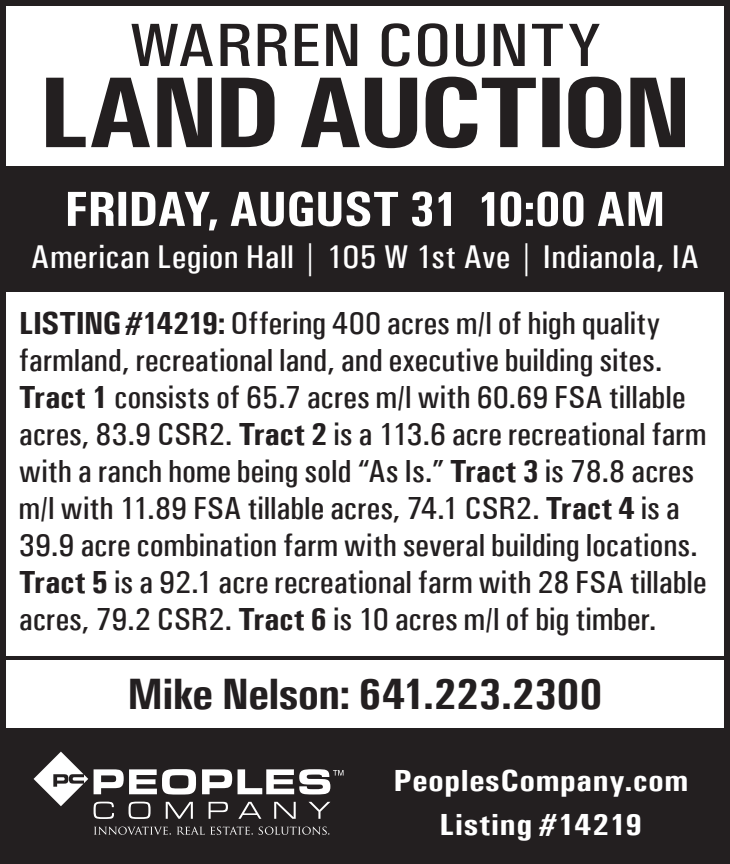
<style>
.page{position:relative;width:730px;height:864px;background:#fff}
.page>*{position:absolute;margin:0;border:0;box-sizing:border-box;transform-origin:0 0}
.t1{font:700 condensed 100.8px "Univers";letter-spacing:-.05em;color:#231f20;scale:1.22 1}
.t2{font:500 condensed 61.2px "Univers";color:#231f20;scale:1.22 1}
.t3{font:700 condensed 49.6px "Univers";letter-spacing:-.025em;color:#fff;scale:1.11 1}
.t4{font:700 condensed 44px "Univers";letter-spacing:-.015em;color:#231f20;scale:1.1 1}
.t5{font:500 condensed 32.8px "Univers";letter-spacing:.01em;color:#fff;scale:1.1 1}
.t6{font:500 condensed 32px/36.8px "Univers";letter-spacing:-.005em;color:#231f20;scale:1.08 1}
.t7{font:700 condensed 30.8px/44px "Univers";letter-spacing:.015em;color:#fff;text-align:center;scale:1.17 1}
.s1{font-weight:700}
</style>
<div class="page">
<div style="left:0;top:0;width:729px;height:864px;border:6px solid #231f20"></div>
<div style="left:0;top:729px;width:729px;height:135px;background:#231f20"></div>
<svg style="left:208px;top:802px;width:20px;height:17px"></svg>
<svg style="left:238px;top:802px;width:23px;height:17px"></svg>
<svg style="left:274px;top:802px;width:21px;height:17px"></svg>
<svg style="left:308px;top:802px;width:22px;height:17px"></svg>
<svg style="left:34px;top:752px;width:162px;height:67px"></svg>
<svg style="left:202px;top:769px;width:141px;height:25px"></svg>
<svg style="left:94px;top:827px;width:23px;height:8px"></svg>
<svg style="left:118px;top:827px;width:9px;height:8px"></svg>
<div style="left:119px;top:827px;width:7px;height:7px;background:#231f20;border-radius:50%"></div>
<svg style="left:128px;top:827px;width:43px;height:8px"></svg>
<svg style="left:177px;top:827px;width:86px;height:8px"></svg>
<svg style="left:265px;top:827px;width:8px;height:8px"></svg>
<div style="left:266px;top:827px;width:6px;height:7px;background:#231f20;border-radius:50%"></div>
<svg style="left:275px;top:827px;width:25px;height:8px"></svg>
<svg style="left:302px;top:827px;width:8px;height:8px"></svg>
<div style="left:303px;top:827px;width:6px;height:7px;background:#231f20;border-radius:50%"></div>
<svg style="left:312px;top:827px;width:17px;height:8px"></svg>
<hr style="left:0;top:656px;width:729px;height:4px;background:#231f20">
<div style="left:0;top:166px;width:729px;height:126px;background:#231f20"></div>
<h2 class="t2" style="left:129px;top:9px;width:388px">WARREN COUNTY</h2>
<h1 class="t1" style="left:37px;top:52px;width:538px">LAND AUCTION</h1>
<h3 class="t3" style="left:64px;top:179px;width:543px">FRIDAY, AUGUST 31 10:00 AM</h3>
<p class="t5" style="left:31px;top:238px;width:608px">American Legion Hall | 105 W 1st Ave | Indianola, IA</p>
<p class="t6" style="left:19px;top:305px;width:637px"><span class="s1">LISTING #14219:</span> Offering 400 acres m/l of high quality farmland, recreational land, and executive building sites.<br><span class="s1">Tract 1</span> consists of 65.7 acres m/l with 60.69 FSA tillable acres, 83.9 CSR2. <span class="s1">Tract 2</span> is a 113.6 acre recreational farm with a ranch home being sold “As Is.” <span class="s1">Tract 3</span> is 78.8 acres m/l with 11.89 FSA tillable acres, 74.1 CSR2. <span class="s1">Tract 4</span> is a 39.9 acre combination farm with several building locations.<br><span class="s1">Tract 5</span> is a 92.1 acre recreational farm with 28 FSA tillable acres, 79.2 CSR2. <span class="s1">Tract 6</span> is 10 acres m/l of big timber.</p>
<h3 class="t4" style="left:127px;top:667px;width:433px">Mike Nelson: 641.223.2300</h3>
<p class="t7" style="left:393px;top:758px;width:253px">PeoplesCompany.com<br>Listing #14219</p>
</div>
